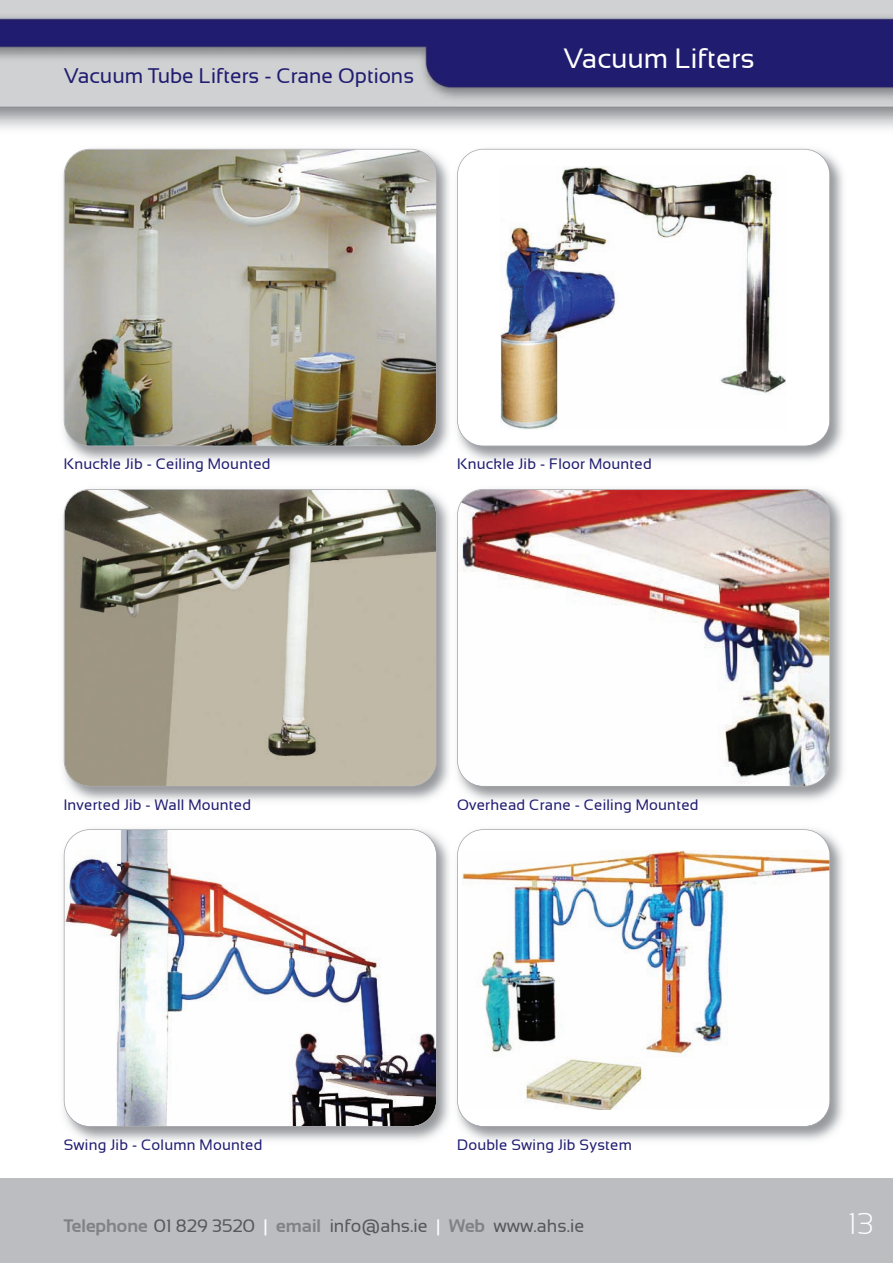
<style>
.page{position:relative;width:893px;height:1263px;background:#fff}
.page>*{position:absolute;margin:0;border:0;box-sizing:border-box;transform-origin:0 0}
.t1{font:300 30px "Sansation";color:#fff}
.t2{font:27.75px "Sansation";color:#fff}
.t3{font:21px "Sansation";color:#201c70}
.t4{font:18px "Sansation";color:#57585a}
.t5{font:15px "Sansation";letter-spacing:.015em;color:#201c70}
.s1{font-weight:700;color:#808285}
.s2{color:#fff}
</style>
<div class="page">
<img style="left:0;top:0;width:893px;height:129px">
<div style="left:0;top:1178px;width:893px;height:85px;background:#bcbdc0"></div>
<img style="left:63px;top:148px;width:780px;height:313px">
<img style="left:65px;top:150px;width:371px;height:296px;border-radius:26px">
<div style="left:64px;top:149px;width:373px;height:297px;border:2px solid #a8a9ad;border-radius:26px"></div>
<div style="left:458px;top:150px;width:371px;height:296px;background:#fff;border-radius:26px"></div>
<img style="left:501px;top:166px;width:285px;height:263px">
<div style="left:457px;top:149px;width:373px;height:297px;border:2px solid #a8a9ad;border-radius:26px"></div>
<img style="left:63px;top:489px;width:780px;height:312px">
<img style="left:65px;top:490px;width:371px;height:296px;border-radius:26px">
<div style="left:64px;top:489px;width:373px;height:298px;border:2px solid #a8a9ad;border-radius:26px"></div>
<img style="left:458px;top:490px;width:371px;height:296px;border-radius:26px">
<div style="left:457px;top:489px;width:373px;height:298px;border:2px solid #a8a9ad;border-radius:26px"></div>
<img style="left:63px;top:829px;width:780px;height:312px">
<img style="left:66px;top:830px;width:370px;height:296px;border-radius:26px">
<div style="left:64px;top:829px;width:373px;height:298px;border:2px solid #a8a9ad;border-radius:26px"></div>
<div style="left:458px;top:830px;width:371px;height:296px;background:#fff;border-radius:26px"></div>
<img style="left:463px;top:850px;width:366px;height:260px">
<div style="left:457px;top:829px;width:373px;height:298px;border:2px solid #a8a9ad;border-radius:26px"></div>
<h3 class="t3" style="left:64px;top:68px;width:352px">Vacuum Tube Lifters - Crane Options</h3>
<h2 class="t2" style="left:563px;top:47px;width:193px">Vacuum Lifters</h2>
<p class="t5" style="left:64px;top:458px;width:208px">Knuckle Jib - Ceiling Mounted</p>
<p class="t5" style="left:457px;top:458px;width:196px">Knuckle Jib - Floor Mounted</p>
<p class="t5" style="left:64px;top:799px;width:189px">Inverted Jib - Wall Mounted</p>
<p class="t5" style="left:457px;top:799px;width:243px">Overhead Crane - Ceiling Mounted</p>
<p class="t5" style="left:64px;top:1139px;width:200px">Swing Jib - Column Mounted</p>
<p class="t5" style="left:457px;top:1139px;width:176px">Double Swing Jib System</p>
<p class="t4" style="left:64px;top:1219px;width:522px"><span class="s1">Telephone</span> 01 829 3520 <span class="s2">|</span> <span class="s1">email</span> info@ahs.ie <span class="s2">|</span> <span class="s1">Web</span> www.ahs.ie</p>
<h1 class="t1" style="left:849px;top:1212px;width:26px">13</h1>
</div>
